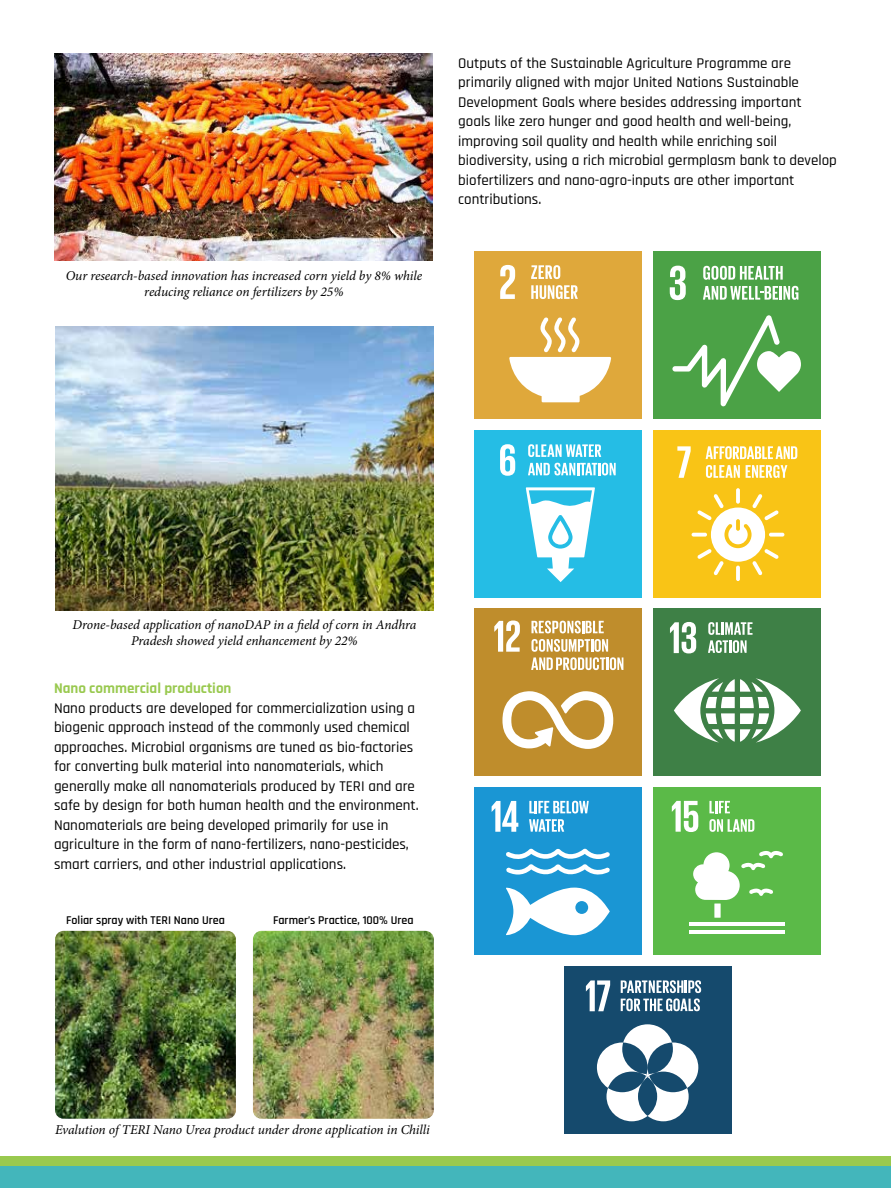
<style>
.page{position:relative;width:891px;height:1188px;background:#fff}
.page>*{position:absolute;margin:0;border:0;box-sizing:border-box;transform-origin:0 0}
.t1{font:500 15px/19.5px "Rajdhani";color:#000}
.t2{font:700 15px "Rajdhani";color:#99c94f}
.t3{font:italic 13.5px/16.5px "Minion Pro";letter-spacing:-.005em;color:#000;text-align:center}
.t4{font:600 12px "Rajdhani";color:#000}
</style>
<div class="page">
<img style="left:54px;top:54px;width:379px;height:207px">
<div style="left:0;top:1157px;width:891px;height:31px;background:#99c94f"></div>
<div style="left:0;top:1167px;width:891px;height:21px;background:#43b6bb"></div>
<img style="left:55px;top:326px;width:379px;height:284px">
<img style="left:253px;top:931px;width:181px;height:188px">
<img style="left:55px;top:931px;width:181px;height:188px">
<div style="left:474px;top:251px;width:167px;height:168px;background:#dfa83b"></div>
<svg style="left:500px;top:265px;width:15px;height:34px"></svg>
<svg style="left:531px;top:265px;width:29px;height:14px"></svg>
<svg style="left:531px;top:285px;width:47px;height:14px"></svg>
<svg style="left:509px;top:317px;width:102px;height:85px"></svg>
<div style="left:654px;top:251px;width:167px;height:168px;background:#4ba246"></div>
<svg style="left:670px;top:266px;width:16px;height:34px"></svg>
<svg style="left:703px;top:266px;width:80px;height:14px"></svg>
<svg style="left:703px;top:286px;width:95px;height:14px"></svg>
<svg style="left:672px;top:315px;width:129px;height:91px"></svg>
<div style="left:474px;top:430px;width:167px;height:167px;background:#25bde5"></div>
<svg style="left:500px;top:444px;width:15px;height:32px"></svg>
<svg style="left:528px;top:463px;width:88px;height:12px"></svg>
<svg style="left:528px;top:444px;width:73px;height:13px"></svg>
<svg style="left:526px;top:487px;width:69px;height:95px"></svg>
<div style="left:654px;top:430px;width:167px;height:167px;background:#f9c416"></div>
<svg style="left:677px;top:446px;width:14px;height:32px"></svg>
<svg style="left:706px;top:446px;width:91px;height:13px"></svg>
<svg style="left:706px;top:465px;width:34px;height:13px"></svg>
<svg style="left:746px;top:465px;width:41px;height:13px"></svg>
<svg style="left:736px;top:566px;width:4px;height:15px"></svg>
<svg style="left:736px;top:488px;width:4px;height:16px"></svg>
<svg style="left:769px;top:533px;width:15px;height:4px"></svg>
<svg style="left:692px;top:533px;width:15px;height:4px"></svg>
<svg style="left:697px;top:494px;width:82px;height:81px"></svg>
<div style="left:474px;top:609px;width:167px;height:167px;background:#bf8d2c"></div>
<svg style="left:494px;top:621px;width:26px;height:31px"></svg>
<svg style="left:531px;top:621px;width:73px;height:12px"></svg>
<svg style="left:531px;top:639px;width:92px;height:31px"></svg>
<svg style="left:502px;top:691px;width:111px;height:58px"></svg>
<div style="left:654px;top:609px;width:167px;height:167px;background:#3e8046"></div>
<svg style="left:670px;top:622px;width:26px;height:31px"></svg>
<svg style="left:708px;top:622px;width:45px;height:31px"></svg>
<svg style="left:674px;top:678px;width:127px;height:65px"></svg>
<div style="left:474px;top:787px;width:167px;height:167px;background:#1a96d4"></div>
<svg style="left:492px;top:801px;width:26px;height:31px"></svg>
<svg style="left:506px;top:888px;width:104px;height:47px"></svg>
<svg style="left:506px;top:849px;width:104px;height:26px"></svg>
<svg style="left:529px;top:801px;width:60px;height:31px"></svg>
<div style="left:654px;top:787px;width:167px;height:167px;background:#5bba48"></div>
<svg style="left:672px;top:801px;width:26px;height:31px"></svg>
<svg style="left:709px;top:801px;width:21px;height:12px"></svg>
<svg style="left:709px;top:819px;width:45px;height:13px"></svg>
<hr style="left:690px;top:930px;width:95px;height:4px;background:#fff">
<hr style="left:690px;top:922px;width:95px;height:4px;background:#fff">
<div style="left:714px;top:904px;width:7px;height:14px;background:#fff"></div>
<svg style="left:693px;top:851px;width:90px;height:49px"></svg>
<div style="left:564px;top:967px;width:167px;height:167px;background:#154a6d"></div>
<svg style="left:586px;top:980px;width:24px;height:31px"></svg>
<svg style="left:621px;top:980px;width:80px;height:31px"></svg>
<svg style="left:597px;top:1024px;width:101px;height:97px"></svg>
<p class="t3" style="left:66px;top:267px;width:358px">Our research-based innovation has increased corn yield by 8% while reducing reliance on fertilizers by 25%</p>
<p class="t1" style="left:458px;top:54px;width:380px">Outputs of the Sustainable Agriculture Programme are primarily aligned with major United Nations Sustainable Development Goals where besides addressing important goals like zero hunger and good health and well-being, improving soil quality and health while enriching soil biodiversity, using a rich microbial germplasm bank to develop biofertilizers and nano-agro-inputs are other important contributions.</p>
<p class="t3" style="left:73px;top:616px;width:345px">Drone-based application of nanoDAP in a field of corn in Andhra<br>Pradesh showed yield enhancement by 22%</p>
<p class="t2" style="left:54px;top:679px;width:179px">Nano commercial production</p>
<p class="t1" style="left:54px;top:699px;width:366px">Nano products are developed for commercialization using a biogenic approach instead of the commonly used chemical approaches. Microbial organisms are tuned as bio-factories for converting bulk material into nanomaterials, which generally make all nanomaterials produced by TERI and are safe by design for both human health and the environment.<br>Nanomaterials are being developed primarily for use in agriculture in the form of nano-fertilizers, nano-pesticides, smart carriers, and other industrial applications.</p>
<p class="t4" style="left:66px;top:913px;width:160px">Foliar spray with TERI Nano Urea</p>
<p class="t4" style="left:273px;top:913px;width:142px">Farmer’s Practice, 100% Urea</p>
<p class="t3" style="left:55px;top:1121px;width:376px">Evalution of TERI Nano Urea product under drone application in Chilli</p>
</div>
